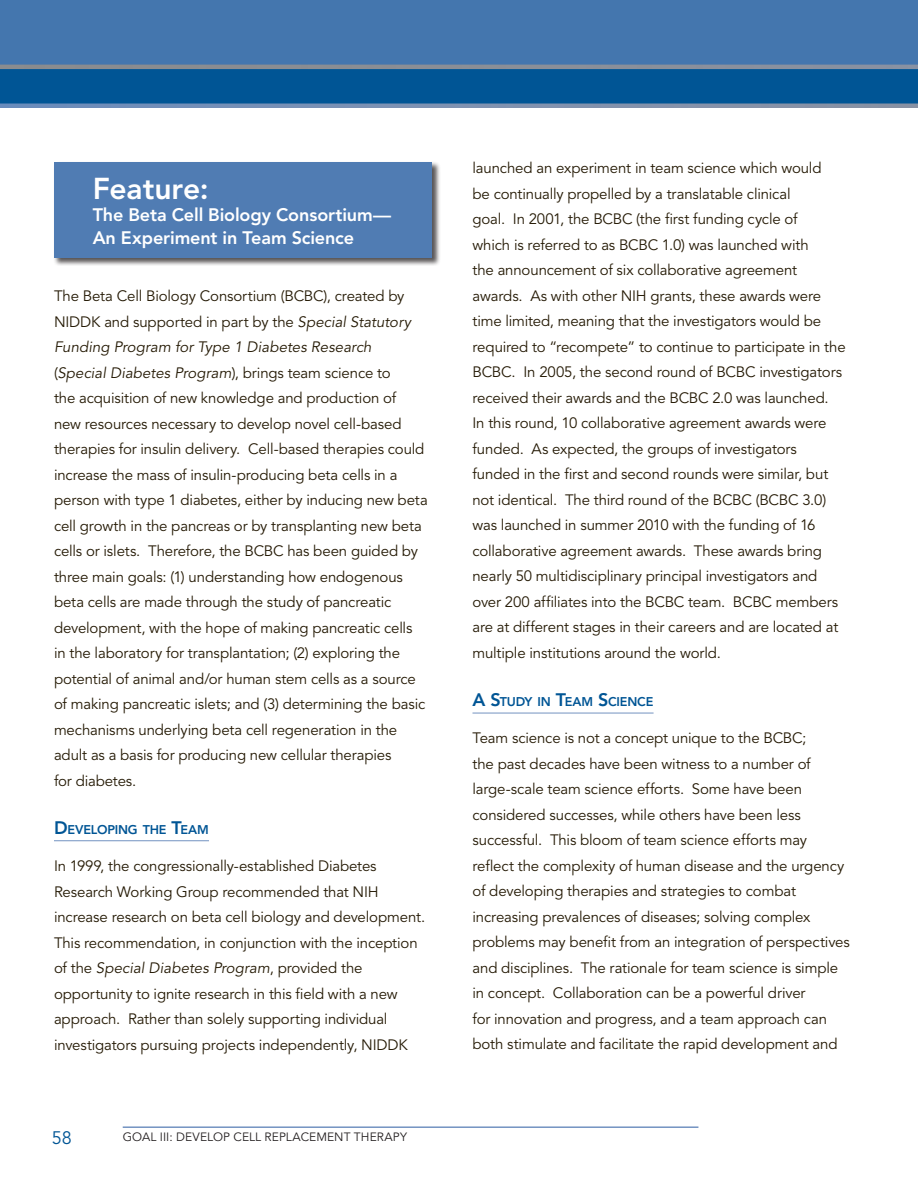
<style>
.page{position:relative;width:918px;height:1188px;background:#fff}
.page>*{position:absolute;margin:0;border:0;box-sizing:border-box;transform-origin:0 0}
.t1{font:800 30px "Avenir";color:#fff}
.t2{font:800 18px/22.5px "Avenir";letter-spacing:-.01em;color:#fff}
.t3{font:18px "Avenir";color:#005595}
.K_Body_Copy{font:15px/25.5px "Avenir";letter-spacing:-.01em;color:#251a05}
.Subhead{font:800 12.6px "Avenir";letter-spacing:-.015em;color:#005595}
.t4{font:12px "Avenir";letter-spacing:.01em;color:#231f20}
.s1{font-style:italic}
.s2{font-size:18px}
</style>
<div class="page">
<hr style="left:123px;top:1126px;width:575px;height:2px;background:#7393c1">
<div style="left:0;top:0;width:918px;height:108px;background:#4476ae"></div>
<div style="left:0;top:67px;width:918px;height:38px;background:#005595"></div>
<svg style="left:0;top:104px;width:918px;height:4px;background:#7c90b0"></svg>
<hr style="left:0;top:65px;width:918px;height:4px;background:#8a8e96">
<hr style="left:54px;top:840px;width:155px;height:1px;background:#7393c1">
<div style="left:53px;top:161px;width:387px;height:105px;background:#231f20;opacity:.75"></div>
<div style="left:54px;top:162px;width:378px;height:96px;background:#507cb3"></div>
<hr style="left:472px;top:713px;width:182px;height:1px;background:#7393c1">
<p class="t1" style="left:93px;top:171px;width:118px">Feature:</p>
<p class="t2" style="left:93px;top:204px;width:300px">The Beta Cell Biology Consortium—<br>An Experiment in Team Science</p>
<p class="K_Body_Copy" style="left:54px;top:284px;width:375px">The Beta Cell Biology Consortium (BCBC), created by NIDDK and supported in part by the <span class="s1">Special Statutory Funding Program for Type 1 Diabetes Research<br></span>(<span class="s1">Special Diabetes Program</span>), brings team science to<br>the acquisition of new knowledge and production of<br>new resources necessary to develop novel cell-based therapies for insulin delivery. Cell-based therapies could increase the mass of insulin-producing beta cells in a person with type 1 diabetes, either by inducing new beta cell growth in the pancreas or by transplanting new beta cells or islets. Therefore, the BCBC has been guided by three main goals: (1) understanding how endogenous beta cells are made through the study of pancreatic development, with the hope of making pancreatic cells in the laboratory for transplantation; (2) exploring the potential of animal and/or human stem cells as a source of making pancreatic islets; and (3) determining the basic mechanisms underlying beta cell regeneration in the adult as a basis for producing new cellular therapies<br>for diabetes.</p>
<p class="Subhead" style="left:54px;top:822px;width:154px"><span class="s2">D</span> EVELOPING THE <span class="s2">T</span>EAM</p>
<p class="K_Body_Copy" style="left:54px;top:854px;width:373px">In 1999, the congressionally-established Diabetes Research Working Group recommended that NIH increase research on beta cell biology and development.<br>This recommendation, in conjunction with the inception of the <span class="s1">Special Diabetes Program</span>, provided the opportunity to ignite research in this field with a new approach. Rather than solely supporting individual investigators pursuing projects independently, NIDDK</p>
<p class="t3" style="left:52px;top:1127px;width:21px">58</p>
<p class="t4" style="left:123px;top:1130px;width:286px">GOAL III: DEVELOP CELL REPLACEMENT THERAPY</p>
<p class="K_Body_Copy" style="left:472px;top:156px;width:375px">launched an experiment in team science which would<br>be continually propelled by a translatable clinical<br>goal. In 2001, the BCBC (the first funding cycle of<br>which is referred to as BCBC 1.0) was launched with<br>the announcement of six collaborative agreement awards. As with other NIH grants, these awards were time limited, meaning that the investigators would be required to “recompete” to continue to participate in the BCBC. In 2005, the second round of BCBC investigators received their awards and the BCBC 2.0 was launched.<br>In this round, 10 collaborative agreement awards were funded. As expected, the groups of investigators funded in the first and second rounds were similar, but not identical. The third round of the BCBC (BCBC 3.0) was launched in summer 2010 with the funding of 16 collaborative agreement awards. These awards bring nearly 50 multidisciplinary principal investigators and over 200 affiliates into the BCBC team. BCBC members are at different stages in their careers and are located at multiple institutions around the world.</p>
<p class="Subhead" style="left:472px;top:694px;width:182px"><span class="s2">A S</span>TUDY IN <span class="s2">T</span>EAM <span class="s2">S</span>CIENCE</p>
<p class="K_Body_Copy" style="left:472px;top:726px;width:379px">Team science is not a concept unique to the BCBC;<br>the past decades have been witness to a number of large-scale team science efforts. Some have been considered successes, while others have been less successful. This bloom of team science efforts may reflect the complexity of human disease and the urgency of developing therapies and strategies to combat increasing prevalences of diseases; solving complex problems may benefit from an integration of perspectives and disciplines. The rationale for team science is simple in concept. Collaboration can be a powerful driver<br>for innovation and progress, and a team approach can both stimulate and facilitate the rapid development and</p>
</div>
